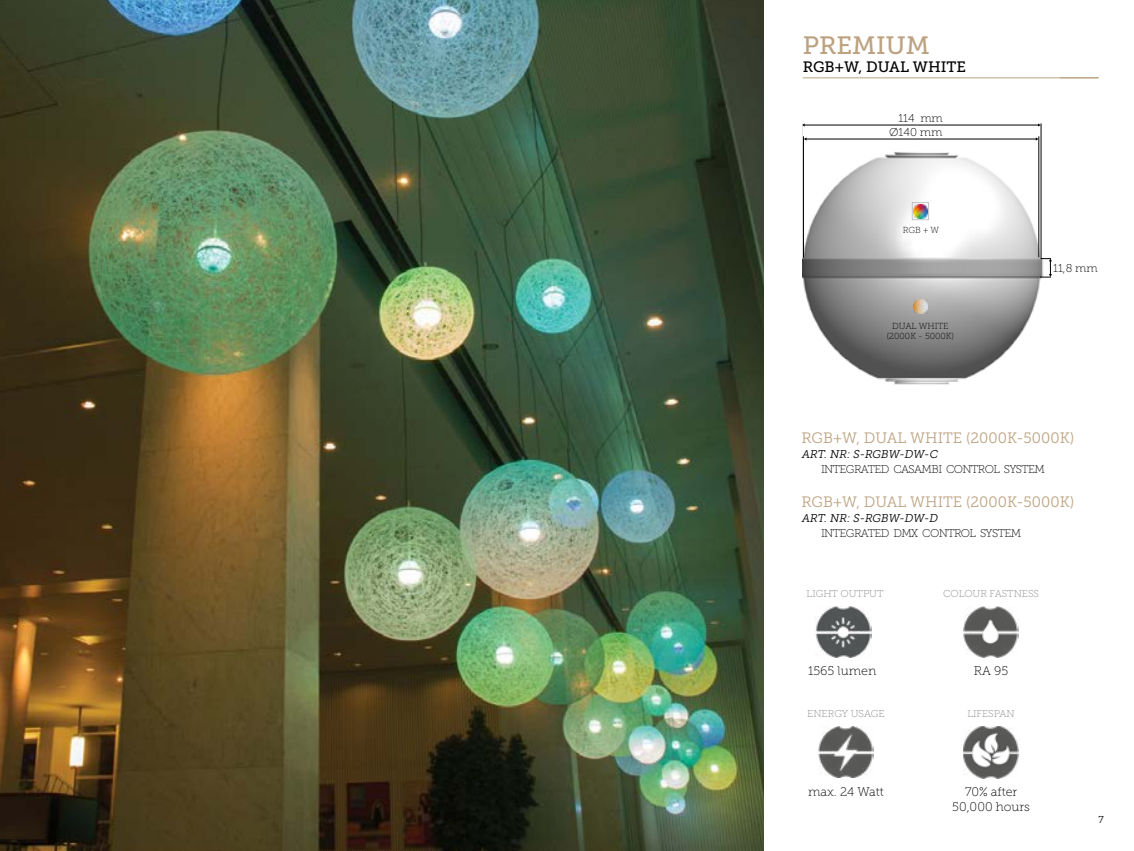
<style>
.page{position:relative;width:1134px;height:851px;background:#fff}
.page>*{position:absolute;margin:0;border:0;box-sizing:border-box;transform-origin:0 0}
.t1{font:25px "Museo Slab 500";color:#bca280}
.t2{font:15px "Museo Slab 300";color:#bca280}
.t3{font:15px "Museo Slab 500";color:#000}
.t4{font:12.5px/15px "Museo Slab 100";color:#000;text-align:center}
.t5{font:11.38px "Museo Slab 100";color:#000}
.t6{font:11.25px "Museo Slab 100";letter-spacing:-.05em;color:#000}
.t7{font:italic 11.25px "Museo Slab 300";color:#000}
.t8{font:10px "Museo Slab 100";color:#86888a}
.t9{font:10px "Museo Slab 300";color:#000}
.t10{font:8.75px/10.5px "Museo Slab 100";color:#000;text-align:center}
</style>
<div class="page">
<img style="left:815px;top:606px;width:56px;height:51px">
<img style="left:964px;top:606px;width:54px;height:51px">
<img style="left:803px;top:124px;width:239px;height:261px">
<hr style="left:803px;top:136px;width:1px;height:122px;background:#000">
<hr style="left:806px;top:139px;width:230px;height:1px;background:#000">
<hr style="left:804px;top:125px;width:234px;height:1px;background:#000">
<svg style="left:1036px;top:123px;width:16px;height:155px"></svg>
<img style="left:964px;top:726px;width:54px;height:52px">
<img style="left:818px;top:726px;width:55px;height:51px">
<img style="left:914px;top:204px;width:13px;height:14px">
<hr style="left:803px;top:77px;width:295px;height:1px;background:#bca280">
<img style="left:914px;top:300px;width:14px;height:14px">
<img style="left:0;top:0;width:764px;height:850px">
<h1 class="t1" style="left:803px;top:32px;width:128px">PREMIUM</h1>
<p class="t3" style="left:803px;top:59px;width:165px">RGB+W, DUAL WHITE</p>
<p class="t5" style="left:898px;top:111px;width:46px">114 mm</p>
<p class="t5" style="left:889px;top:126px;width:55px">Ø140 mm</p>
<p class="t10" style="left:903px;top:224px;width:38px">RGB + W</p>
<p class="t10" style="left:887px;top:320px;width:69px">DUAL WHITE (2000K - 5000K)</p>
<p class="t5" style="left:1053px;top:262px;width:46px">11,8 mm</p>
<p class="t2" style="left:801px;top:429px;width:274px">RGB+W, DUAL WHITE (2000K-5000K)</p>
<p class="t7" style="left:801px;top:448px;width:140px">ART.NR:S-RGBW-DW-C</p>
<p class="t6" style="left:821px;top:463px;width:226px">INTEGRATED CASAMBI CONTROL SYSTEM</p>
<p class="t2" style="left:801px;top:493px;width:274px">RGB+W, DUAL WHITE (2000K-5000K)</p>
<p class="t7" style="left:801px;top:511px;width:140px">ART.NR:S-RGBW-DW-D</p>
<p class="t6" style="left:821px;top:527px;width:202px">INTEGRATED DMX CONTROL SYSTEM</p>
<p class="t8" style="left:806px;top:588px;width:79px">LIGHT OUTPUT</p>
<p class="t8" style="left:943px;top:588px;width:98px">COLOUR FASTNESS</p>
<p class="t4" style="left:808px;top:663px;width:70px">1565 lumen</p>
<p class="t4" style="left:974px;top:663px;width:36px">RA 95</p>
<p class="t8" style="left:807px;top:708px;width:79px">ENERGY USAGE</p>
<p class="t4" style="left:808px;top:784px;width:77px">max. 24 Watt</p>
<p class="t8" style="left:967px;top:708px;width:49px">LIFESPAN</p>
<p class="t4" style="left:952px;top:784px;width:79px">70% after<br>50,000 hours</p>
<p class="t9" style="left:1098px;top:814px;width:7px">7</p>
</div>
